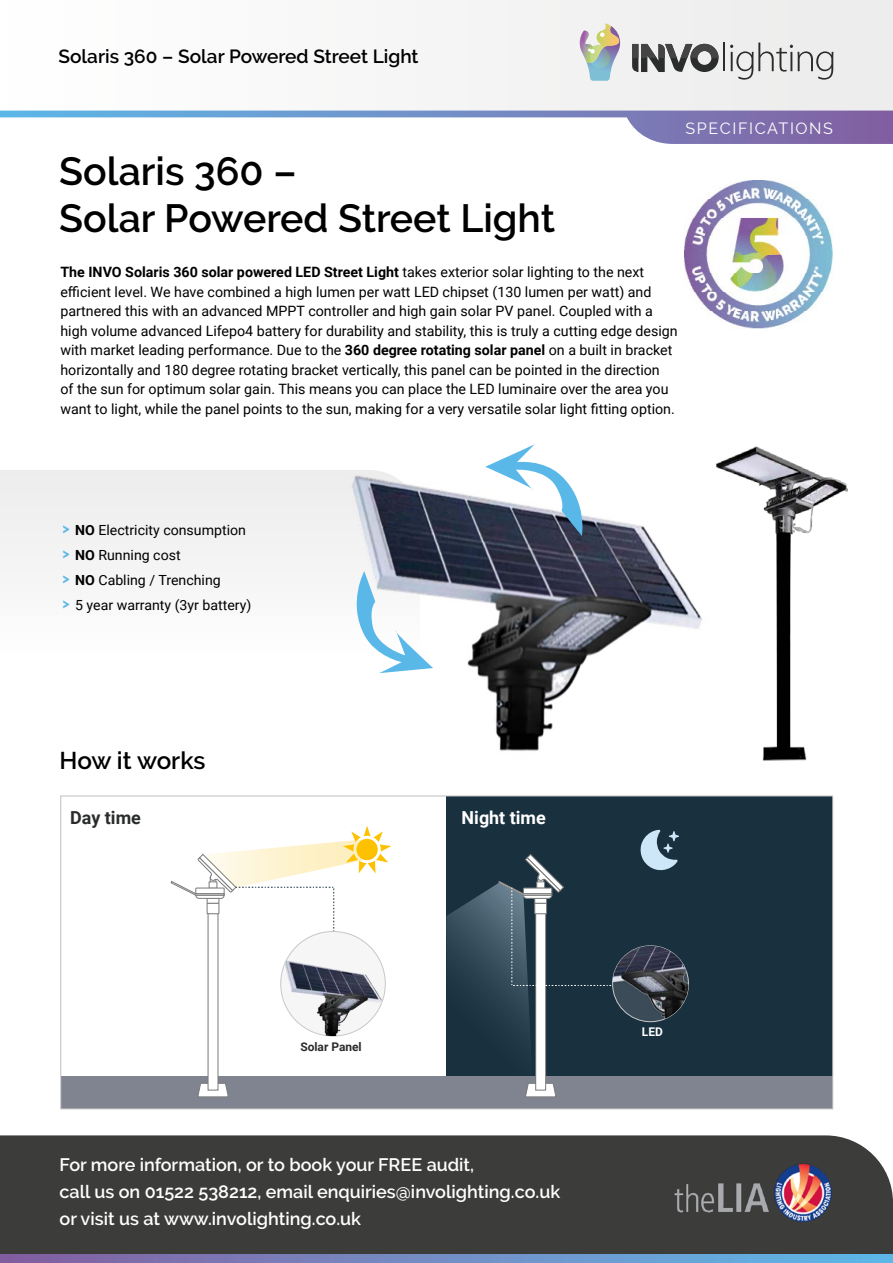
<style>
.page{position:relative;width:893px;height:1263px;background:#fff}
.page>*{position:absolute;margin:0;border:0;box-sizing:border-box;transform-origin:0 0}
.t1{font:600 39.3px/47.1px "Raleway";color:#000}
.t2{font:600 24.3px "Raleway";color:#000}
.t3{font:600 19.05px "Raleway";color:#000}
.t4{font:600 18px/27px "Raleway";color:#fff}
.t5{font:700 18px "Roboto";color:#fff}
.t6{font:700 18px "Roboto";color:#2b2c2c}
.t7{font:16.05px "Raleway";letter-spacing:.1em;color:#fff}
.t8{font:14.25px/19.5px "Roboto";color:#000}
.t9{font:13.95px/25px "Roboto";color:#000}
.t10{font:700 12px "Roboto";color:#2b2c2c}
.t11{font:700 12px "Roboto";color:#fff}
.s1{font-weight:700}
.s2{font-family:"Raleway";font-weight:700;color:#5ab8e9}
</style>
<div class="page">
<div style="left:0;top:0;width:893px;height:111px;background:#f6f6f6"></div>
<svg style="left:0;top:111px;width:893px;height:33px"></svg>
<div style="left:0;top:1135px;width:893px;height:119px;background:#3c3c3b"></div>
<svg style="left:0;top:1254px;width:893px;height:9px;background:#718cc5"></svg>
<img style="left:673px;top:1162px;width:160px;height:62px">
<svg style="left:632px;top:44px;width:87px;height:28px"></svg>
<hr style="left:723px;top:43px;width:2px;height:28px;background:#2b2c2c">
<svg style="left:730px;top:43px;width:103px;height:37px"></svg>
<svg style="left:580px;top:23px;width:40px;height:58px"></svg>
<div style="left:0;top:470px;width:332px;height:100px;background:#f1f1f1"></div>
<img style="left:732px;top:446px;width:116px;height:315px">
<img style="left:684px;top:181px;width:149px;height:147px">
<div style="left:447px;top:796px;width:386px;height:313px;background:#19303e"></div>
<div style="left:61px;top:1076px;width:772px;height:33px;background:#808490"></div>
<svg style="left:640px;top:830px;width:39px;height:41px"></svg>
<svg style="left:197px;top:1083px;width:32px;height:14px"></svg>
<div style="left:208px;top:913px;width:10px;height:177px;background:#fff"></div>
<div style="left:208px;top:913px;width:10px;height:177px;border:1px solid #7a7a7a"></div>
<img style="left:281px;top:953px;width:104px;height:83px">
<svg style="left:446px;top:854px;width:166px;height:243px"></svg>
<img style="left:613px;top:946px;width:75px;height:76px;border-radius:38px">
<svg style="left:171px;top:826px;width:220px;height:127px"></svg>
<img style="left:332px;top:457px;width:404px;height:303px">
<svg style="left:347px;top:571px;width:86px;height:102px"></svg>
<svg style="left:485px;top:444px;width:103px;height:92px"></svg>
<h3 class="t3" style="left:58px;top:45px;width:362px">Solaris 360 – Solar Powered Street Light</h3>
<h1 class="t1" style="left:59px;top:148px;width:497px">Solaris 360 –<br>Solar Powered Street Light</h1>
<p class="t7" style="left:685px;top:119px;width:149px">SPECIFICATIONS</p>
<p class="t8" style="left:60px;top:262px;width:619px"><span class="s1">The INVO Solaris 360 solar powered LED Street Light</span> takes exterior solar lighting to the next efficient level. We have combined a high lumen per watt LED chipset (130 lumen per watt) and partnered this with an advanced MPPT controller and high gain solar PV panel. Coupled with a high volume advanced Lifepo4 battery for durability and stability, this is truly a cutting edge design with market leading performance. Due to the <span class="s1">360 degree rotating solar panel</span> on a built in bracket horizontally and 180 degree rotating bracket vertically, this panel can be pointed in the direction<br>of the sun for optimum solar gain. This means you can place the LED luminaire over the area you want to light, while the panel points to the sun, making for a very versatile solar light fitting option.</p>
<p class="t9" style="left:63px;top:516px;width:190px"><span class="s2">&gt;</span> <span class="s1">NO</span> Electricity consumption <span class="s2">&gt;</span> <span class="s1">NO</span> Running cost<br><span class="s2">&gt;</span> <span class="s1">NO</span> Cabling / Trenching<br><span class="s2">&gt;</span> 5 year warranty (3yr battery)</p>
<h2 class="t2" style="left:60px;top:746px;width:148px">How it works</h2>
<p class="t6" style="left:70px;top:804px;width:72px">Day time</p>
<p class="t5" style="left:462px;top:804px;width:86px">Night time</p>
<p class="t10" style="left:300px;top:1039px;width:63px">Solar Panel</p>
<p class="t4" style="left:60px;top:1152px;width:502px">For more information, or to book your FREE audit,<br>call us on 01522 538212, email enquiries@involighting.co.uk or visit us at www.involighting.co.uk</p>
<p class="t11" style="left:642px;top:1024px;width:22px">LED</p>
</div>
